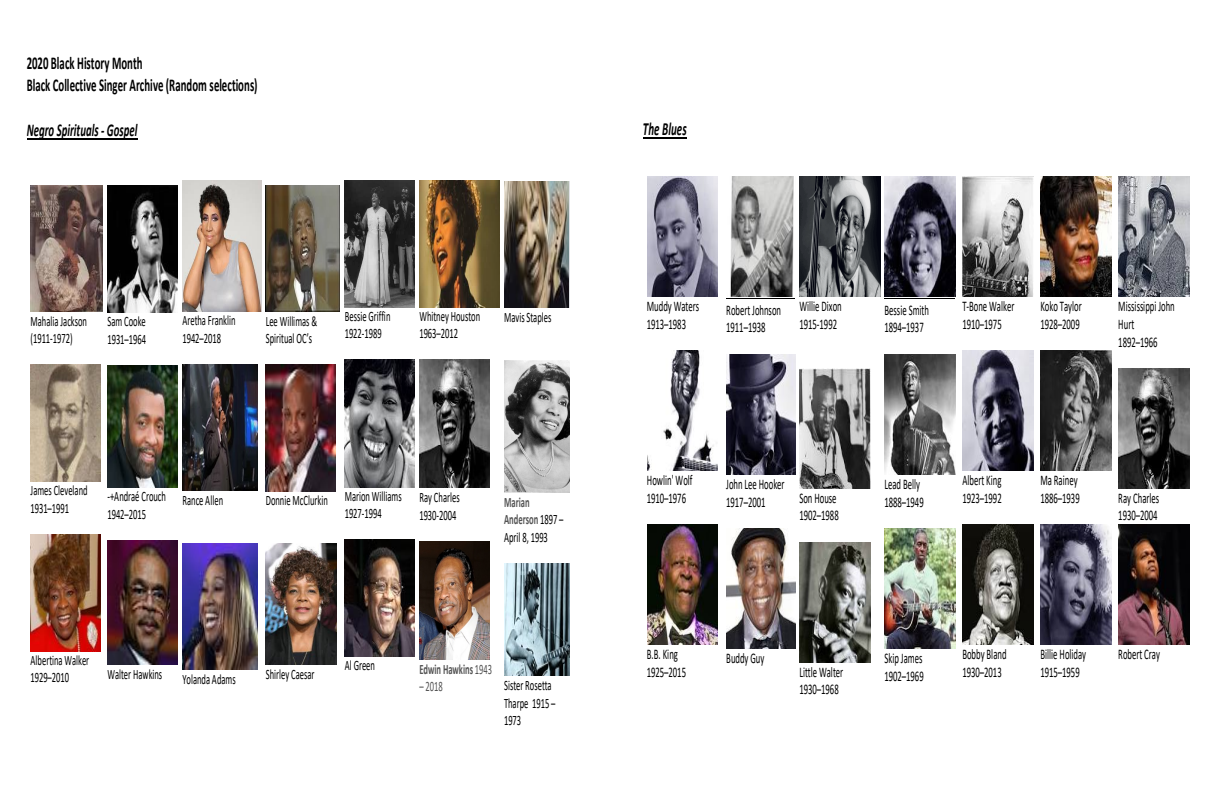
<style>
.page{position:relative;width:1224px;height:792px;background:#fff}
.page>*{position:absolute;margin:0;border:0;box-sizing:border-box;transform-origin:0 0}
.t1{font:italic 700 18.6px "Calibri";letter-spacing:.01em;color:#000;scale:.59 1}
.t2{font:700 18.1px/22.2px "Calibri";color:#000;scale:.59 1}
.t3{font:italic 700 18.1px "Calibri";letter-spacing:.005em;color:#000;scale:.59 1}
.t4{font:14.7px/18px "Calibri";letter-spacing:-.005em;color:#000;scale:.59 1}
.t5{font:14.4px/17.5px "Calibri";color:#000;scale:.59 1}
.t6{font:700 14.4px "Calibri";letter-spacing:-.005em;color:#545454;scale:.59 1}
.t7{font:14.4px "Calibri";color:#545454;scale:.59 1}
.s1{font-weight:700;color:#545454}
.s2{font-weight:400}
</style>
<div class="page">
<hr style="left:27px;top:138px;width:111px;height:1px;background:#000">
<hr style="left:505px;top:181px;width:65px;height:1px;background:#dfe1e5">
<hr style="left:570px;top:182px;width:1px;height:125px;background:#dfe1e5">
<hr style="left:505px;top:307px;width:65px;height:1px;background:#dfe1e5">
<img style="left:31px;top:185px;width:71px;height:127px">
<img style="left:31px;top:365px;width:69px;height:117px">
<img style="left:31px;top:534px;width:69px;height:117px">
<img style="left:108px;top:185px;width:69px;height:128px">
<img style="left:108px;top:365px;width:69px;height:123px">
<img style="left:108px;top:540px;width:70px;height:125px">
<img style="left:183px;top:181px;width:78px;height:131px">
<img style="left:183px;top:364px;width:75px;height:127px">
<img style="left:183px;top:543px;width:75px;height:127px">
<img style="left:266px;top:185px;width:74px;height:127px">
<img style="left:266px;top:365px;width:70px;height:126px">
<img style="left:266px;top:544px;width:70px;height:120px">
<img style="left:345px;top:181px;width:69px;height:126px">
<img style="left:345px;top:360px;width:70px;height:127px">
<img style="left:345px;top:540px;width:70px;height:117px">
<img style="left:420px;top:181px;width:80px;height:126px">
<img style="left:420px;top:360px;width:69px;height:128px">
<img style="left:420px;top:541px;width:69px;height:119px">
<img style="left:504px;top:182px;width:65px;height:125px">
<img style="left:504px;top:361px;width:66px;height:132px">
<img style="left:504px;top:563px;width:66px;height:113px">
<hr style="left:643px;top:138px;width:44px;height:1px;background:#000">
<hr style="left:726px;top:298px;width:69px;height:1px;background:#000">
<hr style="left:885px;top:298px;width:70px;height:1px;background:#000">
<img style="left:647px;top:176px;width:71px;height:121px">
<img style="left:647px;top:350px;width:71px;height:121px">
<img style="left:647px;top:525px;width:71px;height:120px">
<img style="left:730px;top:176px;width:64px;height:121px">
<img style="left:726px;top:354px;width:69px;height:121px">
<img style="left:726px;top:528px;width:69px;height:121px">
<img style="left:799px;top:176px;width:81px;height:121px">
<img style="left:799px;top:368px;width:71px;height:121px">
<img style="left:799px;top:542px;width:71px;height:121px">
<img style="left:885px;top:176px;width:70px;height:121px">
<img style="left:885px;top:354px;width:70px;height:121px">
<img style="left:885px;top:528px;width:70px;height:121px">
<img style="left:963px;top:176px;width:70px;height:121px">
<img style="left:963px;top:350px;width:70px;height:121px">
<img style="left:963px;top:525px;width:70px;height:120px">
<img style="left:1040px;top:176px;width:71px;height:121px">
<img style="left:1040px;top:350px;width:71px;height:121px">
<img style="left:1040px;top:525px;width:71px;height:120px">
<img style="left:1118px;top:176px;width:71px;height:121px">
<img style="left:1118px;top:368px;width:71px;height:121px">
<img style="left:1118px;top:525px;width:71px;height:120px">
<p class="t2" style="left:27px;top:52px;width:393px">2020 Black History Month<br>Black Collective Singer Archive (Random selections)</p>
<p class="t3" style="left:27px;top:117px;width:190px">Negro Spirituals - Gospel</p>
<p class="t1" style="left:643px;top:116px;width:76px">The Blues</p>
<p class="t5" style="left:31px;top:312px;width:97px">Mahalia Jackson (1911-1972)</p>
<p class="t5" style="left:107px;top:312px;width:67px">Sam Cooke<br>1931–1964</p>
<p class="t5" style="left:182px;top:311px;width:92px">Aretha Franklin<br>1942–2018</p>
<p class="t5" style="left:266px;top:312px;width:89px">Lee Willimas &amp;<br>Spiritual OC’s</p>
<p class="t5" style="left:345px;top:307px;width:79px">Bessie Griffin<br>1922-1989</p>
<p class="t5" style="left:419px;top:307px;width:104px">Whitney Houston<br>1963–2012</p>
<p class="t5" style="left:504px;top:308px;width:82px">Mavis Staples</p>
<p class="t4" style="left:647px;top:296px;width:90px">Muddy Waters<br>1913–1983</p>
<p class="t4" style="left:726px;top:300px;width:94px">Robert Johnson<br>1911–1938</p>
<p class="t4" style="left:799px;top:296px;width:73px">Willie Dixon<br>1915-1992</p>
<p class="t4" style="left:885px;top:300px;width:77px">Bessie Smith<br>1894–1937</p>
<p class="t4" style="left:962px;top:296px;width:90px">T-Bone Walker<br>1910–1975</p>
<p class="t4" style="left:1040px;top:296px;width:72px">Koko Taylor<br>1928–2009</p>
<p class="t4" style="left:1118px;top:296px;width:97px">Mississippi John<br>Hurt<br>1892–1966</p>
<p class="t5" style="left:31px;top:481px;width:98px">James Cleveland<br>1931–1991</p>
<p class="t5" style="left:107px;top:488px;width:101px">-+Andraé Crouch<br>1942–2015</p>
<p class="t5" style="left:182px;top:491px;width:71px">Rance Allen</p>
<p class="t5" style="left:266px;top:491px;width:107px">Donnie McClurkin</p>
<p class="t5" style="left:345px;top:487px;width:98px">Marion Williams<br>1927-1994</p>
<p class="t5" style="left:419px;top:488px;width:70px">Ray Charles<br>1930-2004</p>
<p class="t5" style="left:504px;top:493px;width:102px"><span class="s1">Marian<br>Anderson</span> 1897 –<br>April 8, 1993</p>
<p class="t4" style="left:647px;top:471px;width:79px">Howlin' Wolf<br>1910–1976</p>
<p class="t4" style="left:726px;top:474px;width:100px">John Lee Hooker<br>1917–2001</p>
<p class="t4" style="left:799px;top:489px;width:68px;line-height:17.6px">Son House<br>1902–1988</p>
<p class="t4" style="left:885px;top:474px;width:68px">Lead Belly<br>1888–1949</p>
<p class="t4" style="left:962px;top:471px;width:68px">Albert King<br>1923–1992</p>
<p class="t4" style="left:1040px;top:471px;width:68px">Ma Rainey<br>1886–1939</p>
<p class="t4" style="left:1118px;top:489px;width:71px;line-height:17.6px">Ray Charles<br>1930–2004</p>
<p class="t5" style="left:31px;top:651px;width:101px">Albertina Walker<br>1929–2010</p>
<p class="t5" style="left:107px;top:665px;width:94px">Walter Hawkins</p>
<p class="t5" style="left:182px;top:670px;width:92px">Yolanda Adams</p>
<p class="t5" style="left:266px;top:665px;width:84px">Shirley Caesar</p>
<p class="t5" style="left:345px;top:656px;width:53px">Al Green</p>
<p class="t6" style="left:419px;top:659px;width:125px">Edwin Hawkins <span class="s2">1943</span></p>
<p class="t7" style="left:419px;top:676px;width:41px">– 2018</p>
<p class="t5" style="left:504px;top:676px;width:89px">Sister Rosetta<br>Tharpe 1915 –<br>1973</p>
<p class="t4" style="left:647px;top:644px;width:68px">B.B. King<br>1925–2015</p>
<p class="t4" style="left:726px;top:648px;width:66px">Buddy Guy</p>
<p class="t4" style="left:799px;top:662px;width:76px">Little Walter<br>1930–1968</p>
<p class="t4" style="left:885px;top:648px;width:68px">Skip James<br>1902–1969</p>
<p class="t4" style="left:962px;top:644px;width:76px">Bobby Bland<br>1930–2013</p>
<p class="t4" style="left:1040px;top:644px;width:79px">Billie Holiday<br>1915–1959</p>
<p class="t4" style="left:1118px;top:644px;width:72px">Robert Cray</p>
</div>
